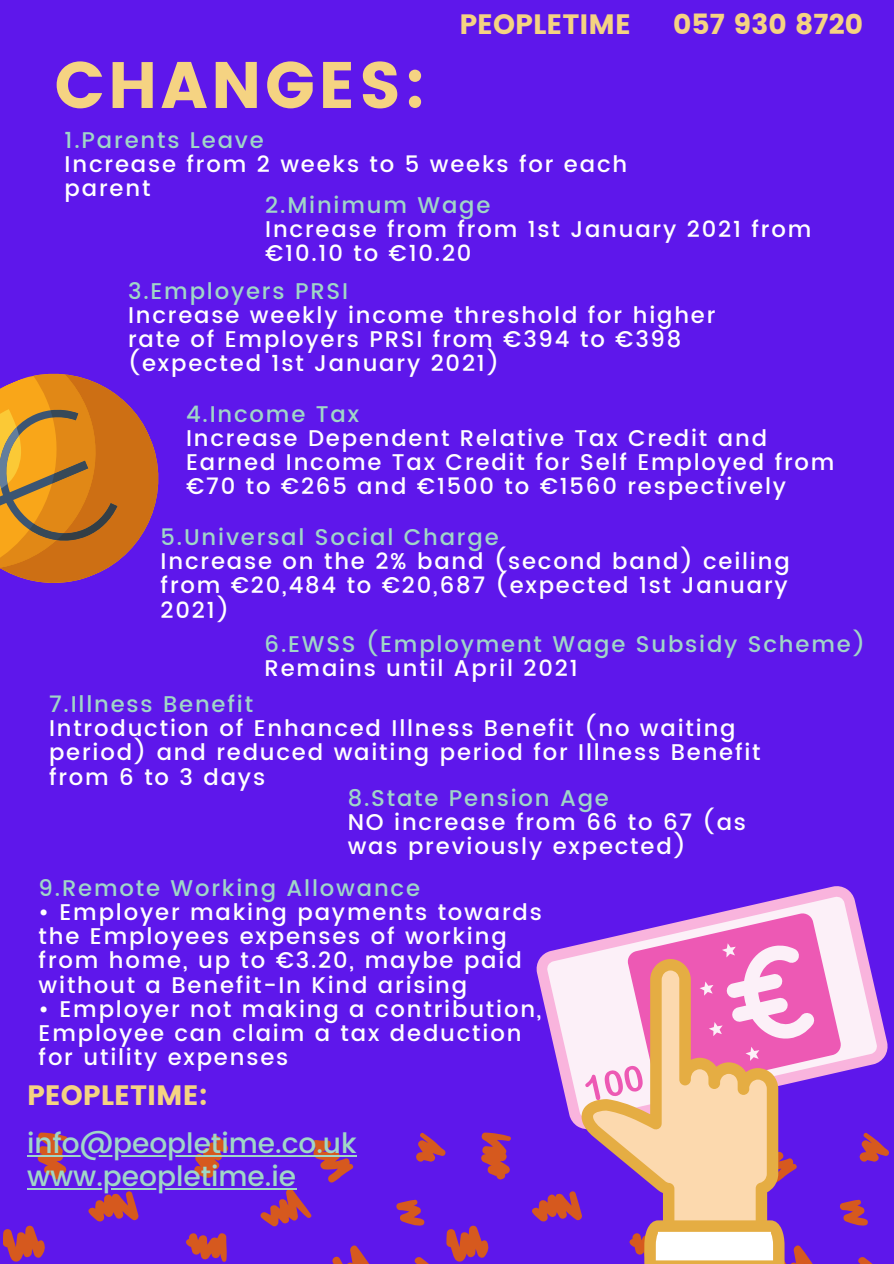
<style>
.page{position:relative;width:894px;height:1264px;background:#fff}
.page>*{position:absolute;margin:0;border:0;box-sizing:border-box;transform-origin:0 0}
.t1{font:65.4px "Poppins";letter-spacing:.05em;color:#f5d382}
.t2{font:500 28.05px/33px "Poppins";color:#a0d7c7}
.t3{font:28.05px "Poppins";color:#f5d382}
.t4{font:500 22.65px/24.2px "Poppins";letter-spacing:.08em;color:#fff}
.t5{font:500 22.65px "Poppins";letter-spacing:.08em;color:#a0d7c7}
</style>
<div class="page">
<div style="left:0;top:0;width:893px;height:1263px;background:#5e17eb"></div>
<svg style="left:447px;top:1131px;width:442px;height:132px"></svg>
<svg style="left:3px;top:1132px;width:444px;height:131px"></svg>
<svg style="left:536px;top:886px;width:351px;height:243px"></svg>
<svg style="left:585px;top:912px;width:256px;height:188px"></svg>
<svg style="left:581px;top:959px;width:197px;height:288px;background:#e1a7b3"></svg>
<svg style="left:644px;top:1220px;width:140px;height:43px;background:#f0d6af"></svg>
<svg style="left:16px;top:576px;width:75px;height:7px"></svg>
<svg style="left:0;top:373px;width:159px;height:203px;background:#bc703c"></svg>
<hr style="left:27px;top:1154px;width:329px;height:2px;background:#a0d7c7">
<hr style="left:27px;top:1187px;width:269px;height:2px;background:#a0d7c7">
<p class="t3" style="left:459px;top:7px;width:173px">PEOPLETIME</p>
<p class="t3" style="left:673px;top:7px;width:191px">057 930 8720</p>
<h1 class="t1" style="left:54px;top:47px;width:372px">CHANGES:</h1>
<p class="t5" style="left:65px;top:127px;width:201px">1.Parents Leave</p>
<p class="t4" style="left:65px;top:152px;width:564px">Increase from 2 weeks to 5 weeks for each parent</p>
<p class="t5" style="left:265px;top:192px;width:227px">2.Minimum Wage</p>
<p class="t4" style="left:265px;top:217px;width:547px">Increase from from 1st January 2021 from €10.10 to €10.20</p>
<p class="t5" style="left:128px;top:278px;width:221px">3.Employers PRSI</p>
<p class="t4" style="left:128px;top:303px;width:588px">Increase weekly income threshold for higher rate of Employers PRSI from €394 to €398 (expected 1st January 2021)</p>
<p class="t5" style="left:186px;top:401px;width:174px">4.Income Tax</p>
<p class="t4" style="left:186px;top:426px;width:649px">Increase Dependent Relative Tax Credit and<br>Earned Income Tax Credit for Self Employed from €70 to €265 and €1500 to €1560 respectively</p>
<p class="t5" style="left:161px;top:524px;width:339px">5.Universal Social Charge</p>
<p class="t4" style="left:161px;top:549px;width:630px;text-align:justify">Increase on the 2% band (second band) ceiling from €20,484 to €20,687 (expected 1st January 2021)</p>
<p class="t5" style="left:264px;top:630px;width:601px">6.EWSS (Employment Wage Subsidy Scheme)</p>
<p class="t4" style="left:264px;top:656px;width:314px">Remains until April 2021</p>
<p class="t5" style="left:49px;top:691px;width:205px">7.Illness Benefit</p>
<p class="t4" style="left:49px;top:716px;width:713px">Introduction of Enhanced Illness Benefit (no waiting period) and reduced waiting period for Illness Benefit from 6 to 3 days</p>
<p class="t5" style="left:347px;top:784px;width:263px">8.State Pension Age</p>
<p class="t4" style="left:347px;top:810px;width:400px">NO increase from 66 to 67 (as was previously expected)</p>
<p class="t5" style="left:39px;top:875px;width:383px">9.Remote Working Allowance</p>
<p class="t4" style="left:39px;top:900px;width:504px">• Employer making payments towards the Employees expenses of working from home, up to €3.20, maybe paid without a Benefit-In Kind arising</p>
<p class="t4" style="left:39px;top:996px;width:504px">• Employer not making a contribution,<br>Employee can claim a tax deduction for utility expenses</p>
<p class="t3" style="left:27px;top:1078px;width:182px">PEOPLETIME:</p>
<p class="t2" style="left:27px;top:1126px;width:331px">info@peopletime.co.uk www.peopletime.ie</p>
</div>
